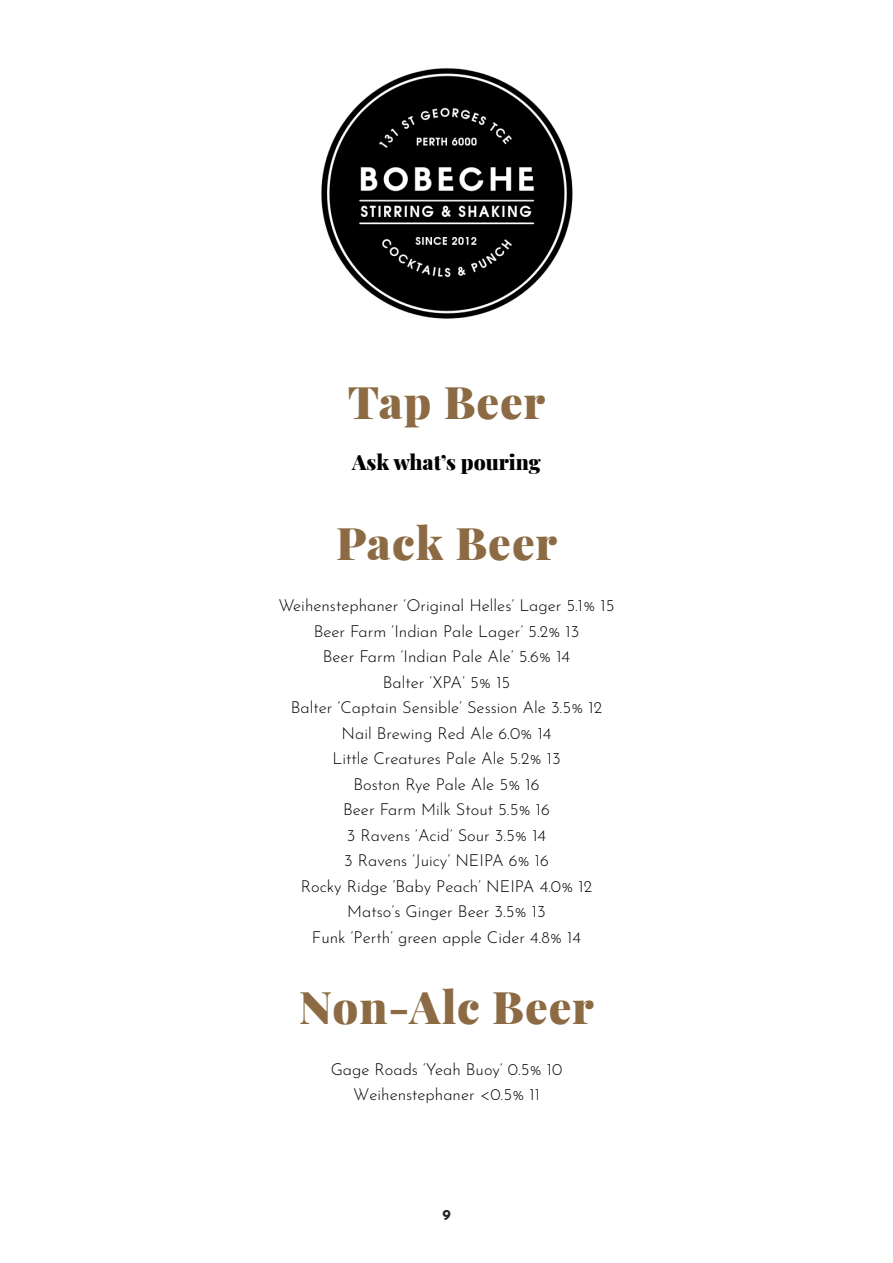
<style>
.page{position:relative;width:893px;height:1263px;background:#fff}
.page>*{position:absolute;margin:0;border:0;box-sizing:border-box;transform-origin:0 0}
.t1{font:900 45px "Playfair Display";letter-spacing:.025em;color:#8c6b44}
.Body_Left{font:900 21px "Playfair Display";color:#000}
.Body_Copy{font:300 16.5px "Josefin Sans";color:#000}
.Body_Left-2{font:300 16.5px "Josefin Sans";color:#000}
.t2{font:700 15px "Josefin Sans";color:#231f20}
</style>
<div class="page">
<img style="left:321px;top:68px;width:252px;height:251px">
<p class="t1" style="left:348px;top:367px;width:199px">Tap Beer</p>
<p class="Body_Left" style="left:352px;top:446px;width:190px">Ask what’s pouring</p>
<p class="t1" style="left:336px;top:507px;width:222px">Pack Beer</p>
<p class="Body_Copy" style="left:278px;top:593px;width:338px">Weihenstephaner ‘Original Helles’ Lager 5.1% 15</p>
<p class="Body_Copy" style="left:314px;top:618px;width:267px">Beer Farm ‘Indian Pale Lager’ 5.2% 13</p>
<p class="Body_Copy" style="left:323px;top:644px;width:249px">Beer Farm ‘Indian Pale Ale’ 5.6% 14</p>
<p class="Body_Copy" style="left:383px;top:669px;width:129px">Balter ‘XPA’ 5% 15</p>
<p class="Body_Copy" style="left:291px;top:695px;width:313px">Balter ‘Captain Sensible’ Session Ale 3.5% 12</p>
<p class="Body_Copy" style="left:342px;top:720px;width:211px">Nail Brewing Red Ale 6.0% 14</p>
<p class="Body_Copy" style="left:332px;top:746px;width:230px">Little Creatures Pale Ale 5.2% 13</p>
<p class="Body_Copy" style="left:354px;top:771px;width:187px">Boston Rye Pale Ale 5% 16</p>
<p class="Body_Copy" style="left:343px;top:797px;width:208px">Beer Farm Milk Stout 5.5% 16</p>
<p class="Body_Copy" style="left:347px;top:822px;width:201px">3 Ravens ‘Acid’ Sour 3.5% 14</p>
<p class="Body_Copy" style="left:344px;top:848px;width:206px">3 Ravens ‘Juicy’ NEIPA 6% 16</p>
<p class="Body_Copy" style="left:301px;top:873px;width:293px">Rocky Ridge ‘Baby Peach’ NEIPA 4.0% 12</p>
<p class="Body_Copy" style="left:347px;top:899px;width:200px">Matso’s Ginger Beer 3.5% 13</p>
<p class="Body_Copy" style="left:312px;top:924px;width:271px">Funk ‘Perth’ green apple Cider 4.8% 14</p>
<p class="t1" style="left:299px;top:971px;width:296px">Non-Alc Beer</p>
<p class="Body_Left-2" style="left:331px;top:1056px;width:233px">Gage Roads ‘Yeah Buoy’ 0.5% 10</p>
<p class="Body_Left-2" style="left:353px;top:1082px;width:188px">Weihenstephaner &lt;0.5% 11</p>
<p class="t2" style="left:442px;top:1204px;width:10px">9</p>
</div>
